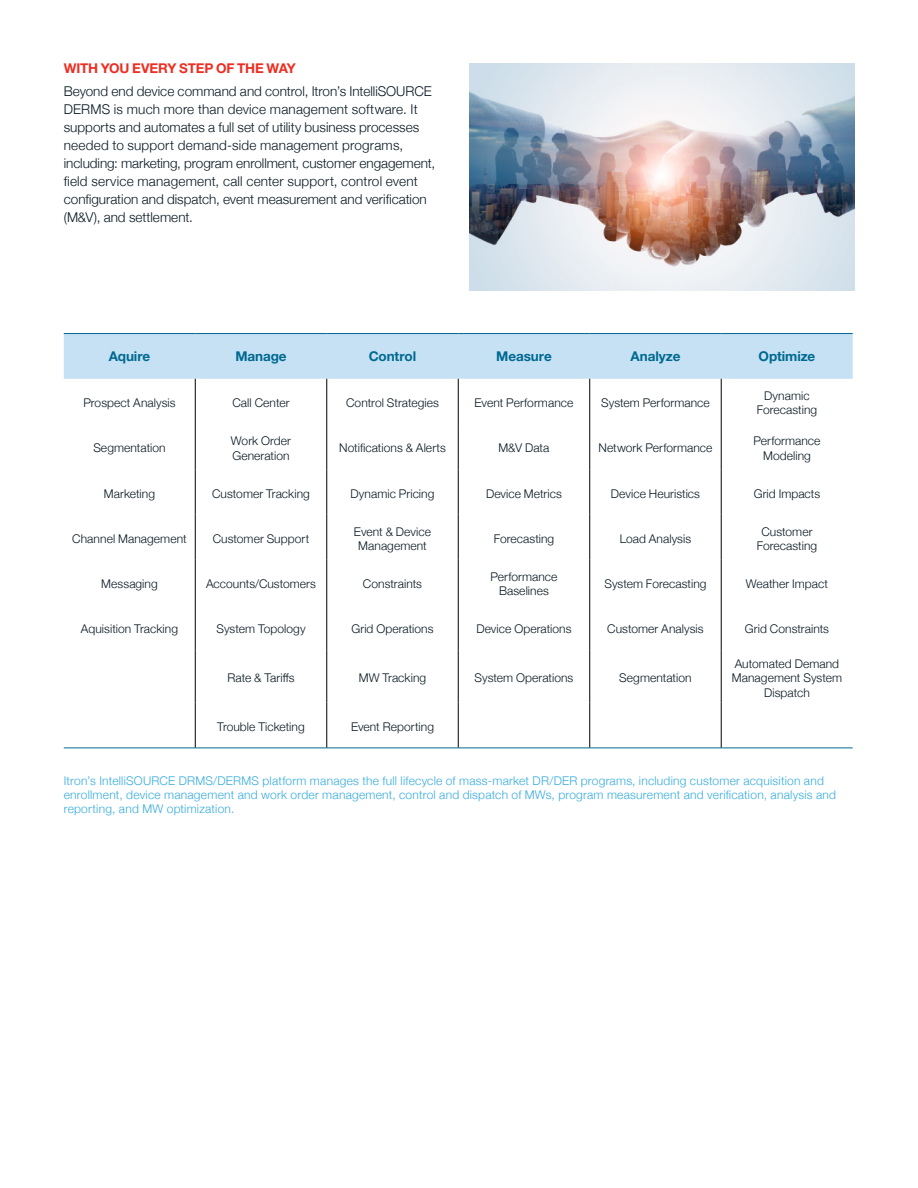
<style>
.page{position:relative;width:918px;height:1188px;background:#fff}
.page>*{position:absolute;margin:0;border:0;box-sizing:border-box;transform-origin:0 0}
.Body_Copy_9_12{font:300 13.5px/18px "Helvetica Neue";color:#071822}
.Table_Title{font:700 13.5px "Helvetica Neue LT Std";letter-spacing:-.005em;color:#006991}
.Section_Title{font:700 13.5px "Helvetica Neue LT Std";letter-spacing:-.01em;color:#ee2e22}
.Table_Body{font:300 12px/14.4px "Helvetica Neue";letter-spacing:.005em;color:#071822;text-align:center}
.t1{font:300 12px/14.4px "Helvetica Neue";letter-spacing:.02em;color:#36acdd}
</style>
<div class="page">
<img style="left:470px;top:64px;width:384px;height:227px">
<div style="left:64px;top:334px;width:789px;height:45px;background:#c5e1f3"></div>
<hr style="left:64px;top:748px;width:131px;height:1px;background:#006991">
<hr style="left:195px;top:748px;width:132px;height:1px;background:#006991">
<hr style="left:327px;top:748px;width:131px;height:1px;background:#006991">
<hr style="left:458px;top:748px;width:132px;height:1px;background:#006991">
<hr style="left:590px;top:748px;width:131px;height:1px;background:#006991">
<hr style="left:721px;top:748px;width:132px;height:1px;background:#006991">
<hr style="left:195px;top:379px;width:1px;height:45px;background:#000">
<hr style="left:327px;top:379px;width:1px;height:45px;background:#000">
<hr style="left:458px;top:379px;width:1px;height:45px;background:#000">
<hr style="left:589px;top:379px;width:1px;height:45px;background:#000">
<hr style="left:721px;top:379px;width:1px;height:45px;background:#000">
<hr style="left:195px;top:424px;width:1px;height:45px;background:#000">
<hr style="left:327px;top:424px;width:1px;height:45px;background:#000">
<hr style="left:458px;top:424px;width:1px;height:45px;background:#000">
<hr style="left:589px;top:424px;width:1px;height:45px;background:#000">
<hr style="left:721px;top:424px;width:1px;height:45px;background:#000">
<hr style="left:195px;top:469px;width:1px;height:46px;background:#000">
<hr style="left:327px;top:469px;width:1px;height:46px;background:#000">
<hr style="left:458px;top:469px;width:1px;height:46px;background:#000">
<hr style="left:589px;top:469px;width:1px;height:46px;background:#000">
<hr style="left:721px;top:469px;width:1px;height:46px;background:#000">
<hr style="left:195px;top:515px;width:1px;height:45px;background:#000">
<hr style="left:327px;top:515px;width:1px;height:45px;background:#000">
<hr style="left:458px;top:515px;width:1px;height:45px;background:#000">
<hr style="left:589px;top:515px;width:1px;height:45px;background:#000">
<hr style="left:721px;top:515px;width:1px;height:45px;background:#000">
<hr style="left:195px;top:560px;width:1px;height:45px;background:#000">
<hr style="left:327px;top:560px;width:1px;height:45px;background:#000">
<hr style="left:458px;top:560px;width:1px;height:45px;background:#000">
<hr style="left:589px;top:560px;width:1px;height:45px;background:#000">
<hr style="left:721px;top:560px;width:1px;height:45px;background:#000">
<hr style="left:195px;top:605px;width:1px;height:45px;background:#000">
<hr style="left:327px;top:605px;width:1px;height:45px;background:#000">
<hr style="left:458px;top:605px;width:1px;height:45px;background:#000">
<hr style="left:589px;top:605px;width:1px;height:45px;background:#000">
<hr style="left:721px;top:605px;width:1px;height:45px;background:#000">
<hr style="left:195px;top:650px;width:1px;height:53px;background:#000">
<hr style="left:327px;top:650px;width:1px;height:53px;background:#000">
<hr style="left:458px;top:650px;width:1px;height:53px;background:#000">
<hr style="left:589px;top:650px;width:1px;height:53px;background:#000">
<hr style="left:721px;top:650px;width:1px;height:53px;background:#000">
<hr style="left:195px;top:703px;width:1px;height:45px;background:#000">
<hr style="left:327px;top:703px;width:1px;height:45px;background:#000">
<hr style="left:458px;top:703px;width:1px;height:45px;background:#000">
<hr style="left:589px;top:703px;width:1px;height:45px;background:#000">
<hr style="left:721px;top:703px;width:1px;height:45px;background:#000">
<hr style="left:64px;top:333px;width:131px;height:1px;background:#006991">
<hr style="left:195px;top:333px;width:132px;height:1px;background:#006991">
<hr style="left:327px;top:333px;width:131px;height:1px;background:#006991">
<hr style="left:458px;top:333px;width:132px;height:1px;background:#006991">
<hr style="left:590px;top:333px;width:131px;height:1px;background:#006991">
<hr style="left:721px;top:333px;width:132px;height:1px;background:#006991">
<p class="Section_Title" style="left:64px;top:60px;width:234px">WITH YOU EVERY STEP OF THE WAY</p>
<p class="Body_Copy_9_12" style="left:64px;top:81px;width:373px">Beyond end device command and control, Itron’s IntelliSOURCE DERMS is much more than device management software. It supports and automates a full set of utility business processes needed to support demand-side management programs, including: marketing, program enrollment, customer engagement, field service management, call center support, control event configuration and dispatch, event measurement and verification (M&amp;V), and settlement.</p>
<p class="Table_Title" style="left:109px;top:348px;width:43px">Aquire</p>
<p class="Table_Title" style="left:235px;top:348px;width:53px">Manage</p>
<p class="Table_Title" style="left:369px;top:348px;width:49px">Control</p>
<p class="Table_Title" style="left:496px;top:348px;width:57px">Measure</p>
<p class="Table_Title" style="left:631px;top:348px;width:51px">Analyze</p>
<p class="Table_Title" style="left:759px;top:348px;width:58px">Optimize</p>
<p class="Table_Body" style="left:83px;top:395px;width:94px">Prospect Analysis</p>
<p class="Table_Body" style="left:233px;top:395px;width:58px">Call Center</p>
<p class="Table_Body" style="left:346px;top:395px;width:94px">Control Strategies</p>
<p class="Table_Body" style="left:475px;top:395px;width:100px">Event Performance</p>
<p class="Table_Body" style="left:601px;top:395px;width:110px">System Performance</p>
<p class="Table_Body" style="left:757px;top:388px;width:62px">Dynamic<br>Forecasting</p>
<p class="Table_Body" style="left:93px;top:440px;width:74px">Segmentation</p>
<p class="Table_Body" style="left:231px;top:433px;width:62px;text-align:left">Work Order<br>Generation</p>
<p class="Table_Body" style="left:339px;top:440px;width:108px">Notifications &amp; Alerts</p>
<p class="Table_Body" style="left:499px;top:440px;width:52px">M&amp;V Data</p>
<p class="Table_Body" style="left:598px;top:440px;width:116px">Network Performance</p>
<p class="Table_Body" style="left:753px;top:433px;width:69px">Performance<br>Modeling</p>
<p class="Table_Body" style="left:104px;top:485px;width:53px">Marketing</p>
<p class="Table_Body" style="left:212px;top:485px;width:99px">Customer Tracking</p>
<p class="Table_Body" style="left:351px;top:485px;width:85px">Dynamic Pricing</p>
<p class="Table_Body" style="left:486px;top:485px;width:77px">Device Metrics</p>
<p class="Table_Body" style="left:611px;top:485px;width:91px">Device Heuristics</p>
<p class="Table_Body" style="left:754px;top:485px;width:68px">Grid Impacts</p>
<p class="Table_Body" style="left:72px;top:531px;width:116px">Channel Management</p>
<p class="Table_Body" style="left:213px;top:531px;width:98px">Customer Support</p>
<p class="Table_Body" style="left:354px;top:523px;width:79px">Event &amp; Device<br>Management</p>
<p class="Table_Body" style="left:494px;top:531px;width:62px">Forecasting</p>
<p class="Table_Body" style="left:620px;top:531px;width:73px">Load Analysis</p>
<p class="Table_Body" style="left:757px;top:523px;width:62px">Customer<br>Forecasting</p>
<p class="Table_Body" style="left:101px;top:576px;width:58px">Messaging</p>
<p class="Table_Body" style="left:206px;top:576px;width:111px">Accounts/Customers</p>
<p class="Table_Body" style="left:363px;top:576px;width:61px">Constraints</p>
<p class="Table_Body" style="left:490px;top:569px;width:69px">Performance<br>Baselines</p>
<p class="Table_Body" style="left:604px;top:576px;width:104px">System Forecasting</p>
<p class="Table_Body" style="left:746px;top:576px;width:83px">Weather Impact</p>
<p class="Table_Body" style="left:81px;top:621px;width:99px">Aquisition Tracking</p>
<p class="Table_Body" style="left:216px;top:621px;width:91px">System Topology</p>
<p class="Table_Body" style="left:351px;top:621px;width:84px">Grid Operations</p>
<p class="Table_Body" style="left:476px;top:621px;width:97px">Device Operations</p>
<p class="Table_Body" style="left:607px;top:621px;width:98px">Customer Analysis</p>
<p class="Table_Body" style="left:745px;top:621px;width:86px">Grid Constraints</p>
<p class="Table_Body" style="left:227px;top:670px;width:69px">Rate &amp; Tariffs</p>
<p class="Table_Body" style="left:359px;top:670px;width:69px">MW Tracking</p>
<p class="Table_Body" style="left:475px;top:670px;width:100px">System Operations</p>
<p class="Table_Body" style="left:619px;top:670px;width:74px">Segmentation</p>
<p class="Table_Body" style="left:732px;top:656px;width:112px">Automated Demand<br>Management System<br>Dispatch</p>
<p class="Table_Body" style="left:217px;top:719px;width:89px">Trouble Ticketing</p>
<p class="Table_Body" style="left:351px;top:719px;width:85px">Event Reporting</p>
<p class="t1" style="left:64px;top:772px;width:774px">Itron’s IntelliSOURCE DRMS/DERMS platform manages the full lifecycle of mass-market DR/DER programs, including customer acquisition and enrollment, device management and work order management, control and dispatch of MWs, program measurement and verification, analysis and reporting, and MW optimization.</p>
</div>
